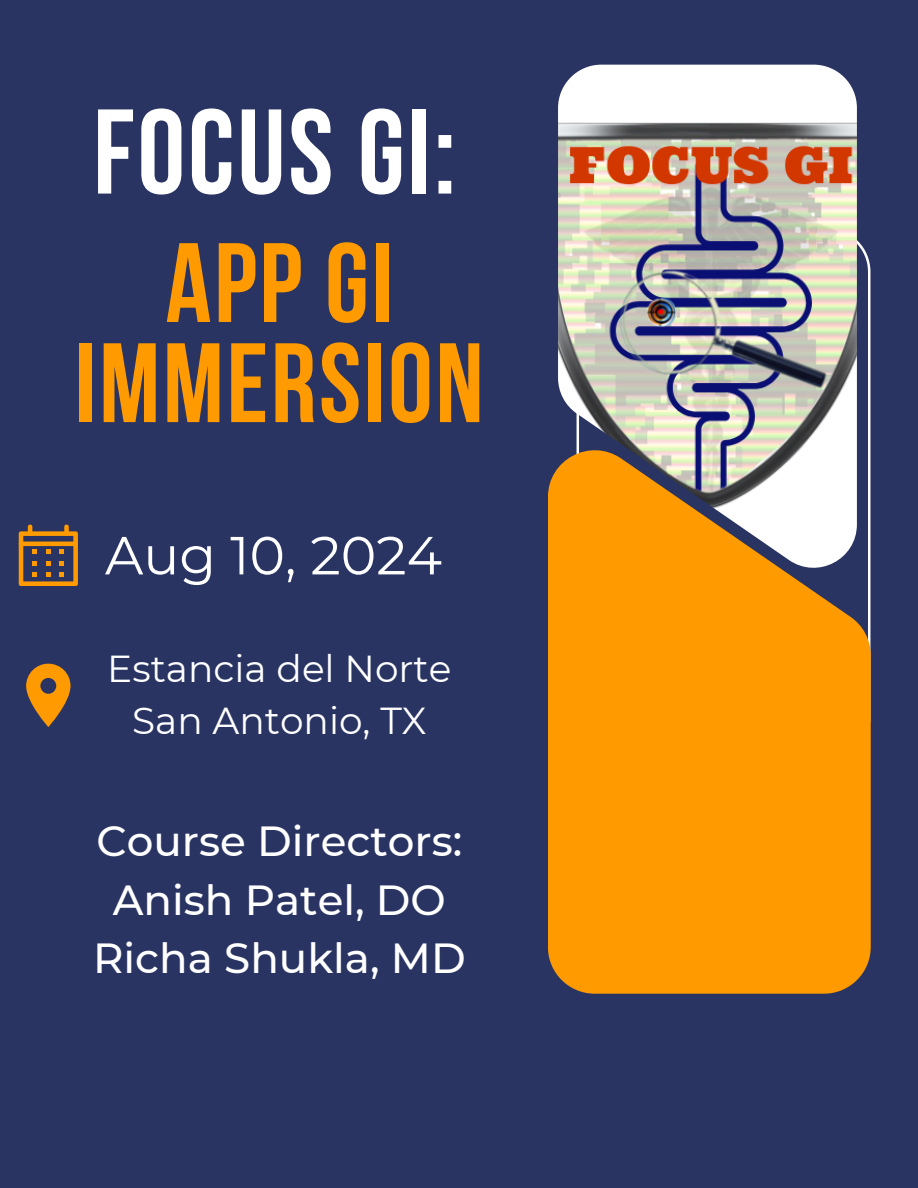
<style>
.page{position:relative;width:918px;height:1188px;background:#293462}
.page>*{position:absolute;margin:0;border:0;box-sizing:border-box;transform-origin:0 0}
.t1{font:120.15px "Bebas Neue Cyrillic";letter-spacing:.025em;color:#fff}
.t2{font:112.65px/100.2px "Bebas Neue Cyrillic";letter-spacing:.025em;color:#ff9a00;text-align:center}
.t3{font:53.55px "Montserrat";color:#fff}
.t4{font:500 42px/58.5px "Montserrat";color:#fff;text-align:center}
.t5{font:37.5px "Montserrat";color:#fff}
</style>
<div class="page">
<div style="left:548px;top:450px;width:323px;height:544px;background:#ff9a00"></div>
<svg style="left:19px;top:525px;width:59px;height:61px"></svg>
<svg style="left:26px;top:664px;width:44px;height:63px"></svg>
<img style="left:558px;top:65px;width:299px;height:503px">
<h1 class="t1" style="left:93px;top:103px;width:364px">FOCUS GI:</h1>
<h1 class="t2" style="left:75px;top:244px;width:410px">APP GI<br>IMMERSION</h1>
<p class="t3" style="left:105px;top:523px;width:339px">Aug 10, 2024</p>
<p class="t5" style="left:107px;top:646px;width:346px">Estancia del Norte</p>
<p class="t5" style="left:132px;top:697px;width:296px">San Antonio, TX</p>
<h2 class="t4" style="left:93px;top:812px;width:374px">Course Directors:<br>Anish Patel, DO<br>Richa Shukla, MD</h2>
</div>
